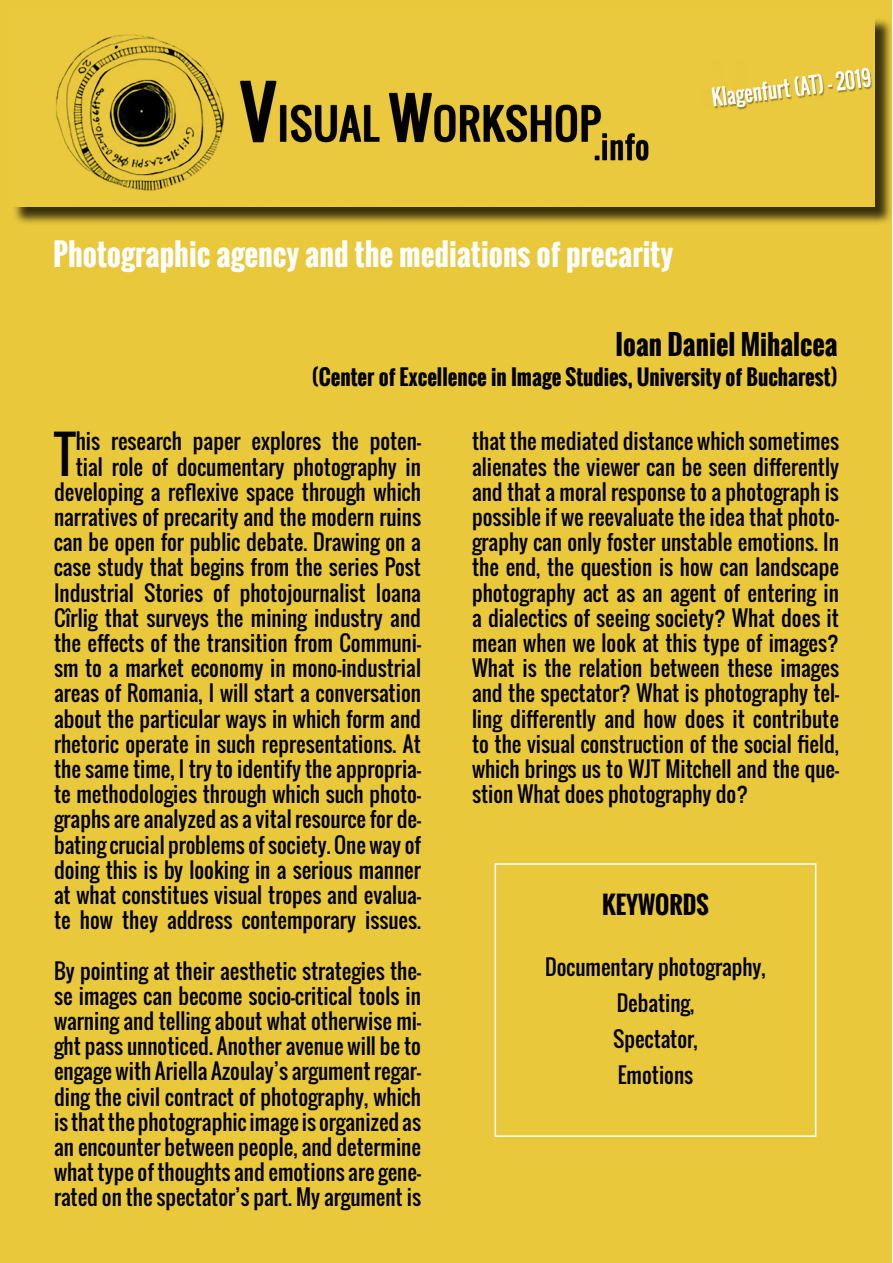
<style>
.page{position:relative;width:893px;height:1263px;background:#fff}
.page>*{position:absolute;margin:0;border:0;box-sizing:border-box;transform-origin:0 0}
.t1{font:49.8px "Oswald";color:#000}
.t2{font:700 30px "Oswald";color:#fff}
.t3{font:700 27px "Oswald";color:#000}
.t4{font:700 24px "Oswald";color:#000}
.t5{font:21px/25.2px "Oswald";color:#000;text-align:justify}
.t6{font:700 21px "Oswald";color:#000}
</style>
<div class="page">
<div style="left:1px;top:0;width:891px;height:1263px;background:#e9c83b"></div>
<div style="left:12px;top:17px;width:881px;height:208px;background:#000;opacity:.75"></div>
<img style="left:12px;top:17px;width:863px;height:189px">
<div style="left:495px;top:863px;width:321px;height:274px;border:2px solid #fff"></div>
<h2 class="t2" style="left:53px;top:231px;width:621px">Photographic agency and the mediations of precarity</h2>
<p class="t3" style="left:616px;top:325px;width:224px">Ioan Daniel Mihalcea</p>
<p class="t6" style="left:312px;top:362px;width:528px">(Center of Excellence in Image Studies, University of Bucharest)</p>
<h1 class="t1" style="left:54px;top:416px;width:23px">T</h1>
<p class="t5" style="left:54px;top:429px;width:368px;text-align:right">his research paper explores the poten&shy;tial role of documentary photography in developing a reflexive space through which narratives of precarity and the modern ruins can be open for public debate. Drawing on a case study that begins from the series Post Industrial Stories of photojournalist Ioana Cîrlig that surveys the mining industry and the effects of the transition from Communi&shy;sm to a market economy in mono-industrial areas of Romania, I will start a conversation about the particular ways in which form and rhetoric operate in such representations. At the same time, I try to identify the appropria&shy;te methodologies through which such photo&shy;graphs are analyzed as a vital resource for de&shy;bating crucial problems of society. One way of doing this is by looking in a serious manner at what constitues visual tropes and evalua&shy;te how they address contemporary issues.</p>
<p class="t5" style="left:54px;top:958px;width:368px">By pointing at their aesthetic strategies the&shy;se images can become socio-critical tools in warning and telling about what otherwise mi&shy;ght pass unnoticed. Another avenue will be to engage with Ariella Azoulay’s argument regar&shy;ding the civil contract of photography, which is that the photographic image is organized as an encounter between people, and determine what type of thoughts and emotions are gene&shy;rated on the spectator’s part. My argument is</p>
<p class="t5" style="left:472px;top:429px;width:368px">that the mediated distance which sometimes alienates the viewer can be seen differently and that a moral response to a photograph is possible if we reevaluate the idea that photo&shy;graphy can only foster unstable emotions. In the end, the question is how can landscape photography act as an agent of entering in a dialectics of seeing society? What does it mean when we look at this type of images?<br>What is the relation between these images and the spectator? What is photography tel&shy;ling differently and how does it contribute to the visual construction of the social field, which brings us to WJT Mitchell and the que&shy;stion What does photography do?</p>
<p class="t4" style="left:602px;top:886px;width:108px">KEYWORDS</p>
<p class="t5" style="left:545px;top:949px;width:222px;line-height:36px;text-align:center">Documentary photography,<br>Debating,<br>Spectator,<br>Emotions</p>
</div>
